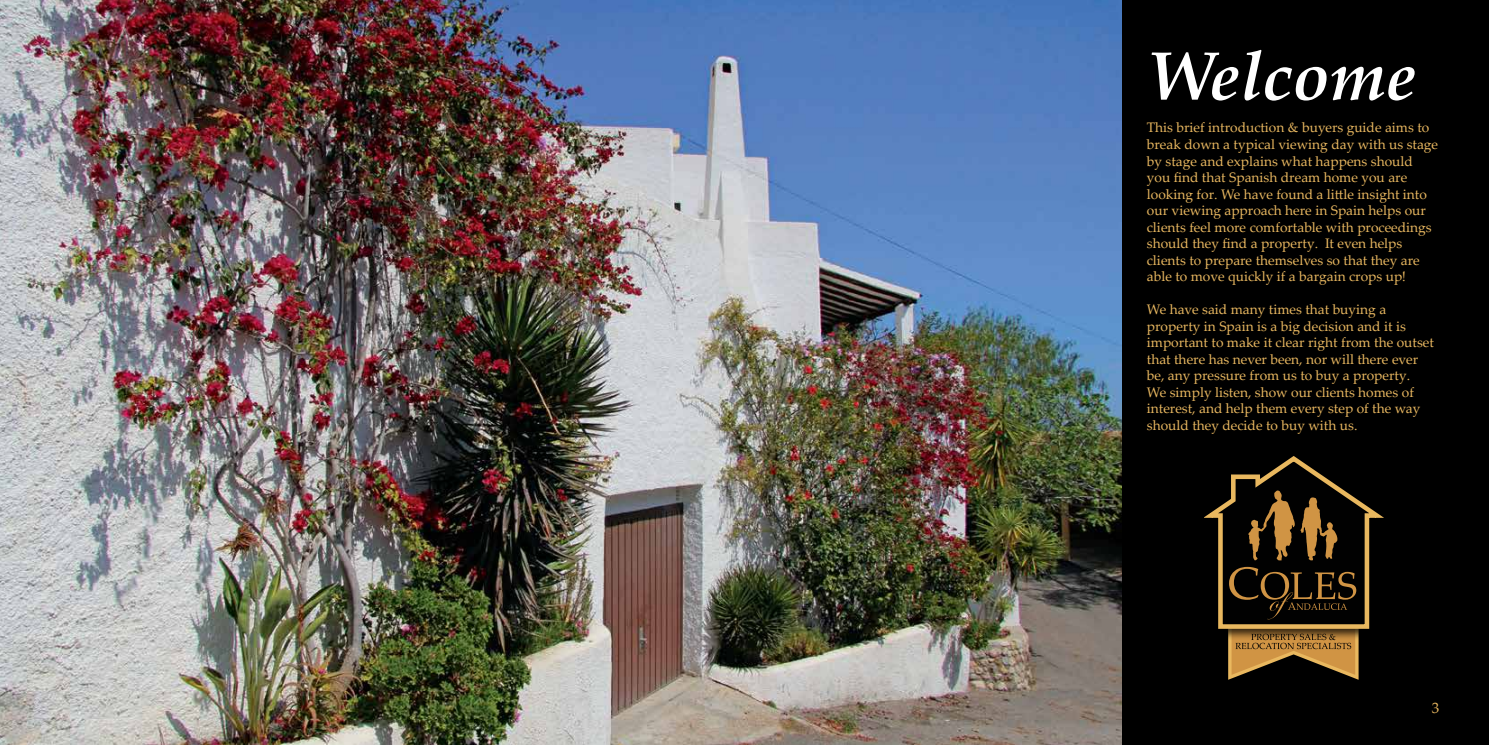
<style>
.page{position:relative;width:1489px;height:745px;background:#fff}
.page>*{position:absolute;margin:0;border:0;box-sizing:border-box;transform-origin:0 0}
.t1{font:italic 700 67.5px "Palatino Linotype";color:#fff}
.t2{font:15px "Palatino Linotype";color:#e8b760}
.t3{font:13.75px/16.5px "Palatino Linotype";color:#e8b760}
</style>
<div class="page">
<img style="left:0;top:0;width:1121px;height:744px">
<div style="left:1121px;top:0;width:367px;height:744px;background:#000"></div>
<svg style="left:1204px;top:456px;width:178px;height:223px"></svg>
<h1 class="t1" style="left:1146px;top:28px;width:271px">Welcome</h1>
<p class="t3" style="left:1146px;top:119px;width:293px">This brief introduction &amp; buyers guide aims to break down a typical viewing day with us stage by stage and explains what happens should you find that Spanish dream home you are looking for. We have found a little insight into our viewing approach here in Spain helps our clients feel more comfortable with proceedings should they find a property. It even helps clients to prepare themselves so that they are able to move quickly if a bargain crops up!</p>
<p class="t3" style="left:1146px;top:300px;width:288px">We have said many times that buying a property in Spain is a big decision and it is important to make it clear right from the outset that there has never been, nor will there ever be, any pressure from us to buy a property.<br>We simply listen, show our clients homes of interest, and help them every step of the way should they decide to buy with us.</p>
<p class="t2" style="left:1431px;top:697px;width:9px">3</p>
</div>
